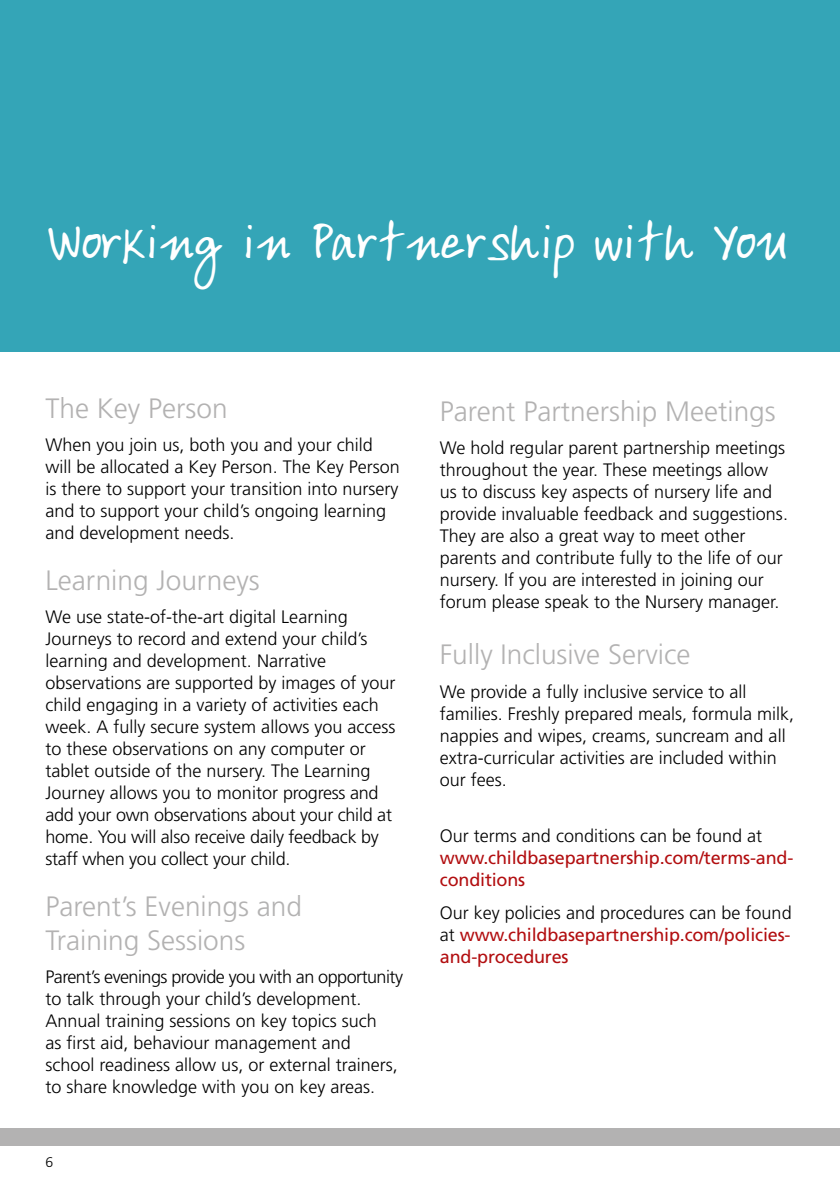
<style>
.page{position:relative;width:840px;height:1191px;background:#fff}
.page>*{position:absolute;margin:0;border:0;box-sizing:border-box;transform-origin:0 0}
.t1{font:48px "Lumpy";color:#fff}
.t2{font:300 28px/34px "Frutiger";color:#b3b2b2}
.t3{font:300 18px/22px "Frutiger";color:#000}
.t4{font:18px/22px "Frutiger";letter-spacing:-.01em;color:#b20e10}
.t5{font:300 14px "Frutiger";color:#000}
.s1{color:#fff}
.s2{font-weight:300;color:#000}
</style>
<div class="page">
<div style="left:0;top:1128px;width:839px;height:17px;background:#b3b2b2"></div>
<div style="left:0;top:0;width:839px;height:351px;background:#34a5b7"></div>
<h1 class="t1" style="left:45px;top:213px;width:742px">Working in Partnership with You</h1>
<h2 class="t2" style="left:45px;top:392px;width:184px">The Key Person</h2>
<p class="t3" style="left:45px;top:434px;width:356px">When you join us, both you and your child will be allocated a Key Person. The Key Person is there to support your transition into nursery and to support your child’s ongoing learning and development needs.</p>
<h2 class="t2" style="left:45px;top:563px;width:216px">Learning Journeys</h2>
<p class="t3" style="left:45px;top:606px;width:351px">We use state-of-the-art digital Learning Journeys to record and extend your child’s learning and development. Narrative observations are supported by images of your child engaging in a variety of activities each week. A fully secure system allows you access to these observations on any computer or tablet outside of the nursery. The Learning Journey allows you to monitor progress and add your own observations about your child at home. You will also receive daily feedback by staff when you collect your child.</p>
<h2 class="t2" style="left:45px;top:889px;width:258px">Parent’s Evenings and<br>Training Sessions</h2>
<p class="t3" style="left:45px;top:966px;width:359px">Parent’s evenings provide you with an opportunity to talk through your child’s development.<br>Annual training sessions on key topics such<br>as first aid, behaviour management and school readiness allow us, or external trainers, to share knowledge with you on key areas.</p>
<p class="t5" style="left:45px;top:1154px;width:9px">6</p>
<h2 class="t2" style="left:439px;top:394px;width:337px">Parent Partnership Meetings</h2>
<p class="t3" style="left:439px;top:437px;width:349px">We hold regular parent partnership meetings throughout the year. These meetings allow us to discuss key aspects of nursery life and provide invaluable feedback and suggestions.<br>They are also a great way to meet other parents and contribute fully to the life of our nursery. If you are interested in joining our forum please speak to the Nursery manager.</p>
<h2 class="t2" style="left:439px;top:638px;width:252px">Fully Inclusive Service</h2>
<p class="t3" style="left:439px;top:680px;width:356px">We provide a fully inclusive service to all families. Freshly prepared meals, formula milk, nappies and wipes, creams, suncream and all extra-curricular activities are included within our fees.</p>
<p class="t3" style="left:439px;top:824px;width:324px">Our terms and conditions can be found at</p>
<p class="t4" style="left:439px;top:846px;width:355px">www.childbasepartnership.com/terms-and&shy;conditions <span class="s1">.</span></p>
<p class="t4" style="left:439px;top:902px;width:353px;text-align:justify"><span class="s2">Our key policies and procedures can be found at</span> www.childbasepartnership.com/policies&shy;and-procedures</p>
</div>
